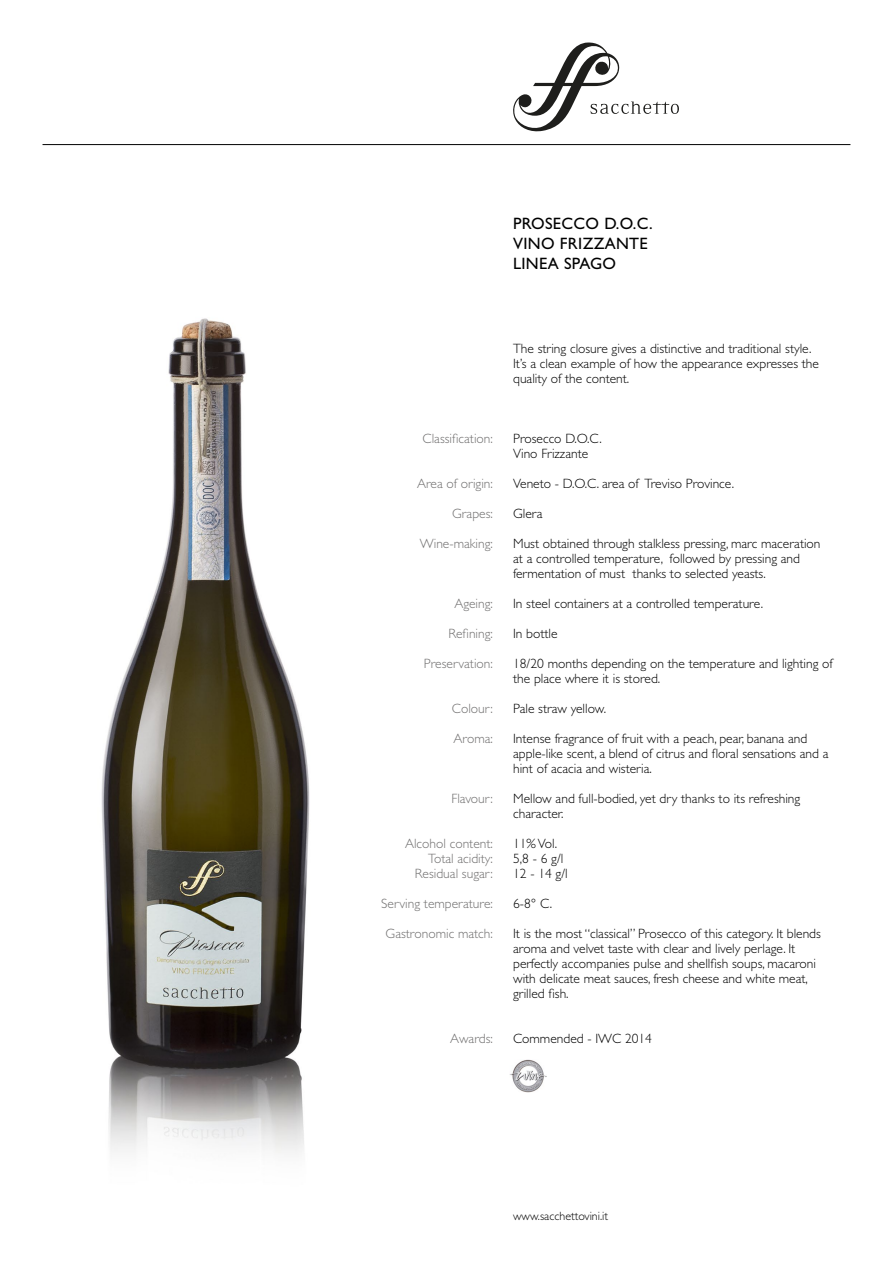
<style>
.page{position:relative;width:893px;height:1263px;background:#fff}
.page>*{position:absolute;margin:0;border:0;box-sizing:border-box;transform-origin:0 0}
.t1{font:16.5px/19.8px "Gill Sans";letter-spacing:.02em;color:#000}
.t2{font:300 13.5px/15px "Gill Sans";color:#000}
.t3{font:300 13.5px/15px "Gill Sans";color:#706f6f;text-align:right}
.t4{font:300 12px "Gill Sans";color:#000}
</style>
<div class="page">
<hr style="left:43px;top:144px;width:807px;height:1px;background:#000">
<svg style="left:513px;top:42px;width:166px;height:90px"></svg>
<img style="left:101px;top:318px;width:209px;height:836px">
<img style="left:509px;top:1060px;width:37px;height:32px">
<p class="t1" style="left:513px;top:214px;width:141px">PROSECCO D.O.C.<br>VINO FRIZZANTE<br>LINEA SPAGO</p>
<p class="t3" style="left:423px;top:431px;width:72px">Classification:</p>
<p class="t3" style="left:417px;top:476px;width:77px">Area of origin:</p>
<p class="t3" style="left:452px;top:506px;width:42px">Grapes:</p>
<p class="t3" style="left:420px;top:536px;width:75px">Wine-making:</p>
<p class="t3" style="left:454px;top:596px;width:40px">Ageing:</p>
<p class="t3" style="left:448px;top:626px;width:46px">Refining:</p>
<p class="t3" style="left:424px;top:656px;width:70px">Preservation:</p>
<p class="t3" style="left:452px;top:701px;width:42px">Colour:</p>
<p class="t3" style="left:454px;top:731px;width:41px">Aroma:</p>
<p class="t3" style="left:451px;top:791px;width:43px">Flavour:</p>
<p class="t3" style="left:405px;top:836px;width:89px">Alcohol content:<br>Total acidity:<br>Residual sugar:</p>
<p class="t3" style="left:381px;top:896px;width:113px">Serving temperature:</p>
<p class="t3" style="left:386px;top:926px;width:109px">Gastronomic match:</p>
<p class="t3" style="left:450px;top:1031px;width:44px">Awards:</p>
<p class="t2" style="left:513px;top:341px;width:307px">The string closure gives a distinctive and traditional style.<br>It’s a clean example of how the appearance expresses the quality of the content.</p>
<p class="t2" style="left:513px;top:431px;width:90px">Prosecco D.O.C.<br>Vino Frizzante</p>
<p class="t2" style="left:513px;top:476px;width:223px">Veneto - D.O.C. area of Treviso Province.</p>
<p class="t2" style="left:513px;top:506px;width:31px">Glera</p>
<p class="t2" style="left:513px;top:536px;width:309px">Must obtained through stalkless pressing, marc maceration at a controlled temperature, followed by pressing and fermentation of must thanks to selected yeasts.</p>
<p class="t2" style="left:513px;top:596px;width:251px">In steel containers at a controlled temperature.</p>
<p class="t2" style="left:513px;top:626px;width:46px">In bottle</p>
<p class="t2" style="left:513px;top:656px;width:321px">18/20 months depending on the temperature and lighting of the place where it is stored.</p>
<p class="t2" style="left:513px;top:701px;width:94px">Pale straw yellow.</p>
<p class="t2" style="left:513px;top:731px;width:317px">Intense fragrance of fruit with a peach, pear, banana and apple-like scent, a blend of citrus and floral sensations and a hint of acacia and wisteria.</p>
<p class="t2" style="left:513px;top:791px;width:289px">Mellow and full-bodied, yet dry thanks to its refreshing character.</p>
<p class="t2" style="left:513px;top:836px;width:56px">11% Vol.<br>5,8 - 6 g/l<br>12 - 14 g/l</p>
<p class="t2" style="left:513px;top:896px;width:41px">6-8° C.</p>
<p class="t2" style="left:513px;top:926px;width:309px">It is the most “classical” Prosecco of this category. It blends aroma and velvet taste with clear and lively perlage. It perfectly accompanies pulse and shellfish soups, macaroni with delicate meat sauces, fresh cheese and white meat, grilled fish.</p>
<p class="t2" style="left:513px;top:1031px;width:140px">Commended - IWC 2014</p>
<p class="t4" style="left:513px;top:1210px;width:96px">www.sacchettovini.it</p>
</div>
